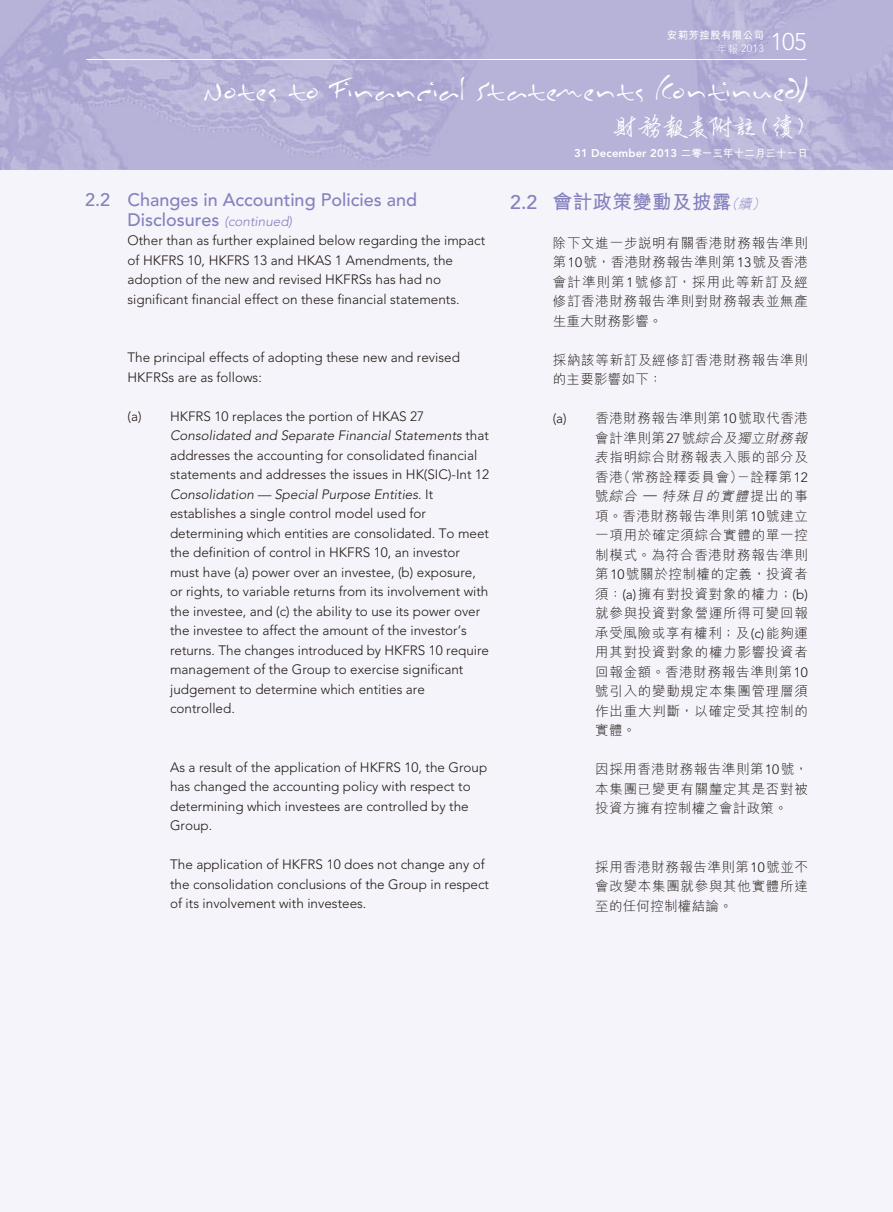
<style>
.page{position:relative;width:893px;height:1212px;background:#fff}
.page>*{position:absolute;margin:0;border:0;box-sizing:border-box;transform-origin:0 0}
.t1{font:33px "Inkburrow";color:#fff}
.t2{font:27px "M Banquet PHK Medium B5 pc H";letter-spacing:.03em;color:#fff}
.t3{font:300 24px "Avenir LT Std";color:#fff}
.t4{font:19.5px "M Hei HK Bold B5 pc H";letter-spacing:.02em;color:#8481bd}
.t5{font:500 18px/19.5px "Avenir LT Std";color:#8481bd}
.t6{font:300 13.5px/19.5px "Avenir LT Std";color:#231916}
.t7{font:13.5px/19.5px "M Hei HK Light B5 pc H";letter-spacing:.055em;color:#231916;text-align:justify}
.t8{font:800 11.25px "Avenir LT Std";letter-spacing:.01em;color:#fff}
.t9{font:10.5px "M Hei HK Bold B5 pc H";letter-spacing:.03em;color:#fff}
.t10{font:300 10.5px "Avenir LT Std";color:#fff}
.s1{font-family:"M Hei HK Light B5 pc H";font-weight:400}
.s2{font-weight:300;font-style:italic;font-size:13.5px}
.s3{font-style:italic}
.s4{font-family:"M Hei HK Bold B5 pc H";font-weight:400;font-size:10.5px}
.s5{font-family:"Avenir LT Std";font-weight:500}
.s6{font-family:"M Hei HK Light B5 pc H";font-style:italic;font-size:13.5px}
.s7{font-family:"Avenir LT Std";font-weight:300}
</style>
<div class="page">
<img style="left:0;top:0;width:893px;height:170px">
<div style="left:0;top:170px;width:893px;height:1042px;background:#f4f4fa"></div>
<hr style="left:86px;top:59px;width:720px;height:1px;background:#fff">
<p class="t9" style="left:667px;top:31px;width:99px">安莉芳控股有限公司</p>
<p class="t10" style="left:716px;top:44px;width:49px"><span class="s1">年報</span> 2013</p>
<h3 class="t3" style="left:770px;top:32px;width:37px">105</h3>
<h1 class="t1" style="left:205px;top:75px;width:604px">Notes to Financial Statements (Continued)</h1>
<h2 class="t2" style="left:613px;top:116px;width:210px">財務報表附註（續）</h2>
<h3 class="t5" style="left:128px;top:192px;width:291px;text-indent:-43px">2.2 Changes in Accounting Policies and<br>Disclosures <span class="s2">(continued)</span></h3>
<p class="t6" style="left:128px;top:232px;width:359px">Other than as further explained below regarding the impact of HKFRS 10, HKFRS 13 and HKAS 1 Amendments, the adoption of the new and revised HKFRSs has had no significant financial effect on these financial statements.</p>
<p class="t6" style="left:128px;top:349px;width:334px">The principal effects of adopting these new and revised<br>HKFRSs are as follows:</p>
<p class="t6" style="left:170px;top:408px;width:320px;text-indent:-43px">(a) HKFRS 10 replaces the portion of HKAS 27<br><span class="s3">Consolidated and Separate Financial Statements</span> that addresses the accounting for consolidated financial statements and addresses the issues in HK(SIC)-Int 12<br><span class="s3">Consolidation — Special Purpose Entities</span>. It establishes a single control model used for determining which entities are consolidated. To meet the definition of control in HKFRS 10, an investor must have (a) power over an investee, (b) exposure, or rights, to variable returns from its involvement with the investee, and (c) the ability to use its power over the investee to affect the amount of the investor’s returns. The changes introduced by HKFRS 10 require management of the Group to exercise significant judgement to determine which entities are controlled.</p>
<p class="t6" style="left:170px;top:759px;width:319px">As a result of the application of HKFRS 10, the Group has changed the accounting policy with respect to determining which investees are controlled by the Group.</p>
<p class="t6" style="left:170px;top:856px;width:320px">The application of HKFRS 10 does not change any of the consolidation conclusions of the Group in respect of its involvement with investees.</p>
<p class="t8" style="left:574px;top:149px;width:235px">31 December 2013 <span class="s4">二零一三年十二月三十一日</span></p>
<h3 class="t4" style="left:510px;top:194px;width:259px"><span class="s5">2.2</span> 會計政策變動及披露<span class="s6">（續）</span></h3>
<p class="t7" style="left:553px;top:235px;width:257px">除下文進一步說明有關香港財務報告準則第<span class="s7">10</span>號，香港財務報告準則第<span class="s7">13</span>號及香港會計準則第<span class="s7">1</span>號修訂，採用此等新訂及經修訂香港財務報告準則對財務報表並無產生重大財務影響。</p>
<p class="t7" style="left:553px;top:352px;width:257px">採納該等新訂及經修訂香港財務報告準則的主要影響如下：</p>
<p class="t7" style="left:594px;top:410px;width:217px;text-indent:-41px"><span class="s7">(a)</span> 香港財務報告準則第<span class="s7">10</span>號取代香港會計準則第 <span class="s7">27</span> 號<span class="s3">綜合及獨立財務報表</span>指明綜合財務報表入賬的部分及香港（常務詮釋委員會）－詮釋第<span class="s7">12</span>號<span class="s3">綜合</span> <sup>—</sup> <span class="s3">特殊目的實體</span>提出的事項。香港財務報告準則第<span class="s7">10</span>號建立一項用於確定須綜合實體的單一控制模式。為符合香港財務報告準則第<span class="s7">10</span>號關於控制權的定義，投資者須：<span class="s7">(a)</span>擁有對投資對象的權力；<span class="s7">(b)</span>就參與投資對象營運所得可變回報承受風險或享有權利；及<span class="s7">(c)</span>能夠運用其對投資對象的權力影響投資者回報金額。香港財務報告準則第<span class="s7">10</span>號引入的變動規定本集團管理層須作出重大判斷，以確定受其控制的實體。</p>
<p class="t7" style="left:595px;top:761px;width:214px">因採用香港財務報告準則第<span class="s7">10</span>號，本集團已變更有關釐定其是否對被投資方擁有控制權之會計政策。</p>
<p class="t7" style="left:595px;top:859px;width:214px">採用香港財務報告準則第<span class="s7">10</span>號並不會改變本集團就參與其他實體所達至的任何控制權結論。</p>
</div>
